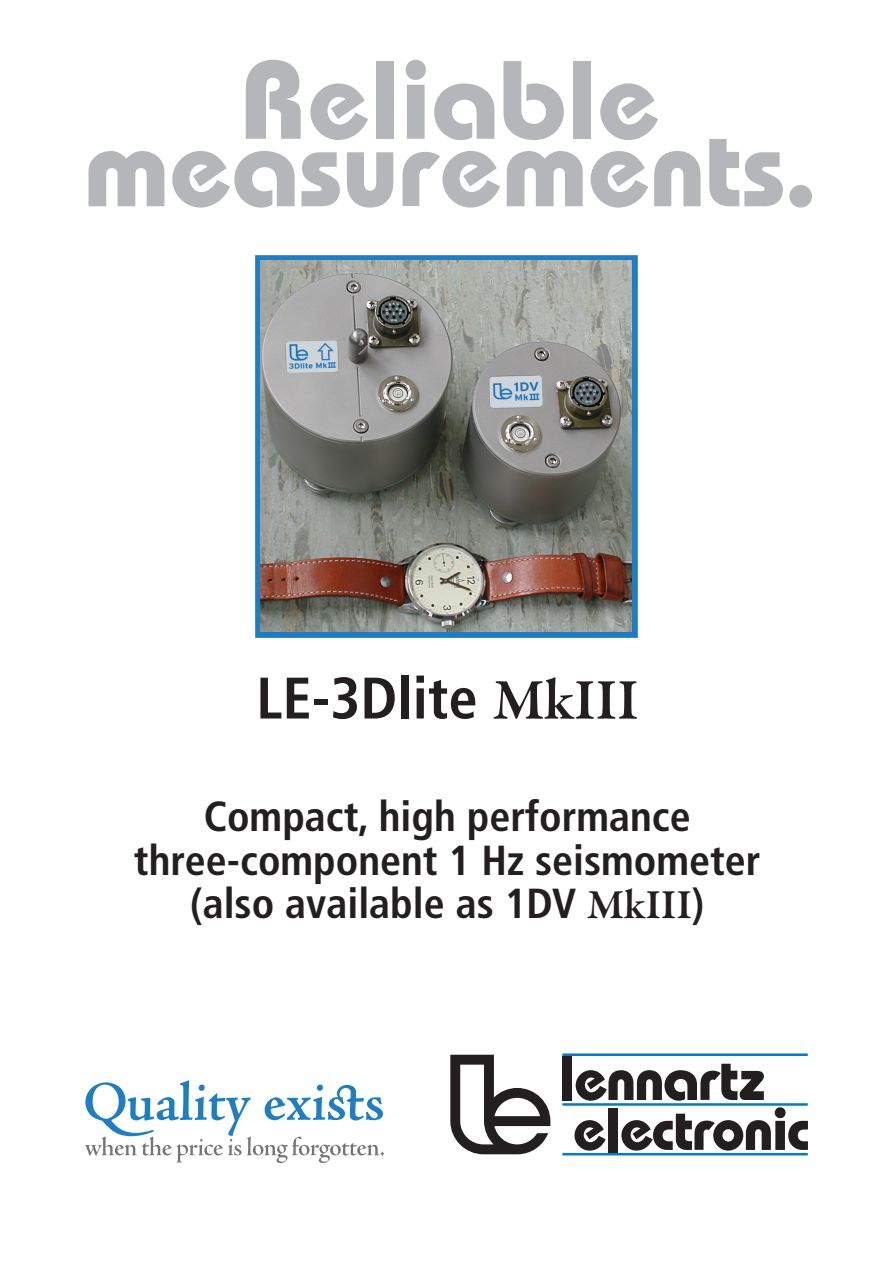
<style>
.page{position:relative;width:893px;height:1263px;background:#fff}
.page>*{position:absolute;margin:0;border:0;box-sizing:border-box;transform-origin:0 0}
.t1{font:111px "Bauhaus Lennartz";color:#b5b6ba}
.t2{font:700 condensed 58.5px "Frutiger";color:#231f20}
.t3{font:700 condensed 42px/43.5px "Frutiger";color:#231f20;text-align:center}
.s1{font-family:"Garamond Premr Pro";font-weight:600;font-stretch:normal}
</style>
<div class="page">
<div style="left:255px;top:255px;width:383px;height:383px;border:6px solid #1f7ec2"></div>
<svg style="left:85px;top:1080px;width:299px;height:83px"></svg>
<div style="left:563px;top:1056px;width:9px;height:44px;background:#231f20"></div>
<svg style="left:576px;top:1064px;width:188px;height:37px"></svg>
<svg style="left:574px;top:1120px;width:32px;height:31px"></svg>
<div style="left:608px;top:1108px;width:10px;height:45px;background:#231f20"></div>
<svg style="left:621px;top:1107px;width:187px;height:44px"></svg>
<svg style="left:450px;top:1055px;width:100px;height:99px"></svg>
<hr style="left:562px;top:1053px;width:246px;height:3px;background:#057cc2">
<hr style="left:562px;top:1153px;width:246px;height:2px;background:#057cc2">
<hr style="left:562px;top:1103px;width:246px;height:3px;background:#057cc2">
<img style="left:261px;top:261px;width:371px;height:371px">
<h1 class="t1" style="left:240px;top:32px;width:421px">Reliable</h1>
<h1 class="t1" style="left:83px;top:99px;width:734px">measurements.</h1>
<h2 class="t2" style="left:256px;top:663px;width:384px">LE-3Dlite <span class="s1">MkIII</span></h2>
<p class="t3" style="left:134px;top:795px;width:628px">Compact, high performance three-component 1 Hz seismometer (also available as 1DV <span class="s1">MkIII</span>)</p>
</div>
